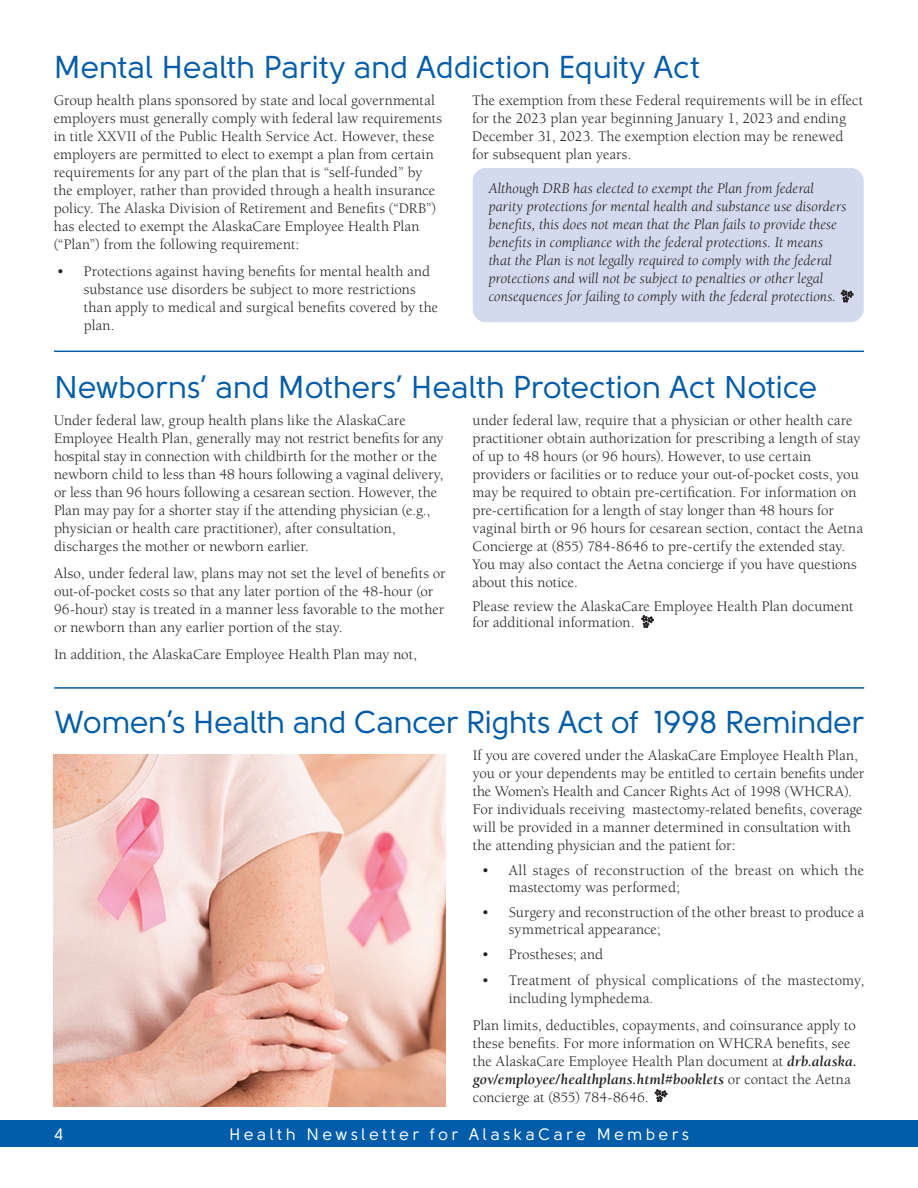
<style>
.page{position:relative;width:918px;height:1188px;background:#fff}
.page>*{position:absolute;margin:0;border:0;box-sizing:border-box;transform-origin:0 0}
.t1{font:31.5px "Solomon Sans Normal";letter-spacing:-.015em;color:#015dab}
.t2{font:16.5px "Solomon Sans Normal";letter-spacing:.2em;color:#fff}
.t3{font:15px/18px "Berkeley Std";letter-spacing:.005em;color:#231f20}
.t4{font:italic 15px/18px "Berkeley Std";color:#231f20}
.s1{font-weight:700;font-style:italic}
</style>
<div class="page">
<div style="left:0;top:1120px;width:918px;height:28px;background:#015dab"></div>
<div style="left:473px;top:168px;width:391px;height:154px;background:#d3daee;border-radius:13px"></div>
<svg style="left:641px;top:615px;width:13px;height:13px"></svg>
<hr style="left:54px;top:351px;width:810px;height:1px;background:#015dab">
<hr style="left:54px;top:687px;width:810px;height:2px;background:#015dab">
<svg style="left:841px;top:289px;width:13px;height:14px"></svg>
<svg style="left:655px;top:1089px;width:13px;height:13px"></svg>
<img style="left:54px;top:754px;width:392px;height:353px">
<h1 class="t1" style="left:54px;top:49px;width:648px">Mental Health Parity and Addiction Equity Act</h1>
<p class="t3" style="left:54px;top:91px;width:390px">Group health plans sponsored by state and local governmental employers must generally comply with federal law requirements in title XXVII of the Public Health Service Act. However, these employers are permitted to elect to exempt a plan from certain requirements for any part of the plan that is “self-funded” by the employer, rather than provided through a health insurance policy. The Alaska Division of Retirement and Benefits (“DRB”) has elected to exempt the AlaskaCare Employee Health Plan (“Plan”) from the following requirement:</p>
<p class="t3" style="left:84px;top:262px;width:356px;text-indent:-27px">• Protections against having benefits for mental health and substance use disorders be subject to more restrictions than apply to medical and surgical benefits covered by the plan.</p>
<p class="t3" style="left:472px;top:91px;width:392px">The exemption from these Federal requirements will be in effect for the 2023 plan year beginning January 1, 2023 and ending December 31, 2023. The exemption election may be renewed for subsequent plan years.</p>
<p class="t4" style="left:489px;top:180px;width:359px">Although DRB has elected to exempt the Plan from federal parity protections for mental health and substance use disorders benefits, this does not mean that the Plan fails to provide these benefits in compliance with the federal protections. It means that the Plan is not legally required to comply with the federal protections and will not be subject to penalties or other legal consequences for failing to comply with the federal protections.</p>
<h1 class="t1" style="left:54px;top:369px;width:765px">Newborns’ and Mothers’ Health Protection Act Notice</h1>
<p class="t3" style="left:54px;top:411px;width:391px">Under federal law, group health plans like the AlaskaCare Employee Health Plan, generally may not restrict benefits for any hospital stay in connection with childbirth for the mother or the newborn child to less than 48 hours following a vaginal delivery, or less than 96 hours following a cesarean section. However, the Plan may pay for a shorter stay if the attending physician (e.g., physician or health care practitioner), after consultation, discharges the mother or newborn earlier.</p>
<p class="t3" style="left:54px;top:564px;width:393px">Also, under federal law, plans may not set the level of benefits or out-of-pocket costs so that any later portion of the 48-hour (or 96-hour) stay is treated in a manner less favorable to the mother or newborn than any earlier portion of the stay.</p>
<p class="t3" style="left:54px;top:645px;width:365px">In addition, the AlaskaCare Employee Health Plan may not,</p>
<p class="t3" style="left:473px;top:411px;width:392px">under federal law, require that a physician or other health care practitioner obtain authorization for prescribing a length of stay of up to 48 hours (or 96 hours). However, to use certain providers or facilities or to reduce your out-of-pocket costs, you may be required to obtain pre-certification. For information on pre-certification for a length of stay longer than 48 hours for vaginal birth or 96 hours for cesarean section, contact the Aetna Concierge at (855) 784-8646 to pre-certify the extended stay.<br>You may also contact the Aetna concierge if you have questions about this notice.</p>
<p class="t3" style="left:473px;top:599px;width:382px;line-height:15.8px">Please review the AlaskaCare Employee Health Plan document for additional information.</p>
<h1 class="t1" style="left:54px;top:704px;width:811px">Women’s Health and Cancer Rights Act of 1998 Reminder</h1>
<p class="t3" style="left:473px;top:746px;width:393px">If you are covered under the AlaskaCare Employee Health Plan, you or your dependents may be entitled to certain benefits under the Women’s Health and Cancer Rights Act of 1998 (WHCRA).<br>For individuals receiving mastectomy-related benefits, coverage will be provided in a manner determined in consultation with the attending physician and the patient for:</p>
<p class="t3" style="left:509px;top:863px;width:357px;line-height:16.5px;text-indent:-27px">• All stages of reconstruction of the breast on which the mastectomy was performed;</p>
<p class="t3" style="left:509px;top:905px;width:357px;line-height:16.5px;text-indent:-27px">• Surgery and reconstruction of the other breast to produce a symmetrical appearance;</p>
<p class="t3" style="left:482px;top:946px;width:123px">• Prostheses; and</p>
<p class="t3" style="left:509px;top:971px;width:357px;text-indent:-27px">• Treatment of physical complications of the mastectomy, including lymphedema.</p>
<p class="t3" style="left:473px;top:1016px;width:386px">Plan limits, deductibles, copayments, and coinsurance apply to these benefits. For more information on WHCRA benefits, see the AlaskaCare Employee Health Plan document at <span class="s1">drb.alaska. gov/employee/healthplans.html#booklets</span> or contact the Aetna concierge at (855) 784-8646.</p>
<p class="t2" style="left:54px;top:1125px;width:11px">4</p>
<p class="t2" style="left:229px;top:1125px;width:461px">Health Newsletter for AlaskaCare Members</p>
</div>
